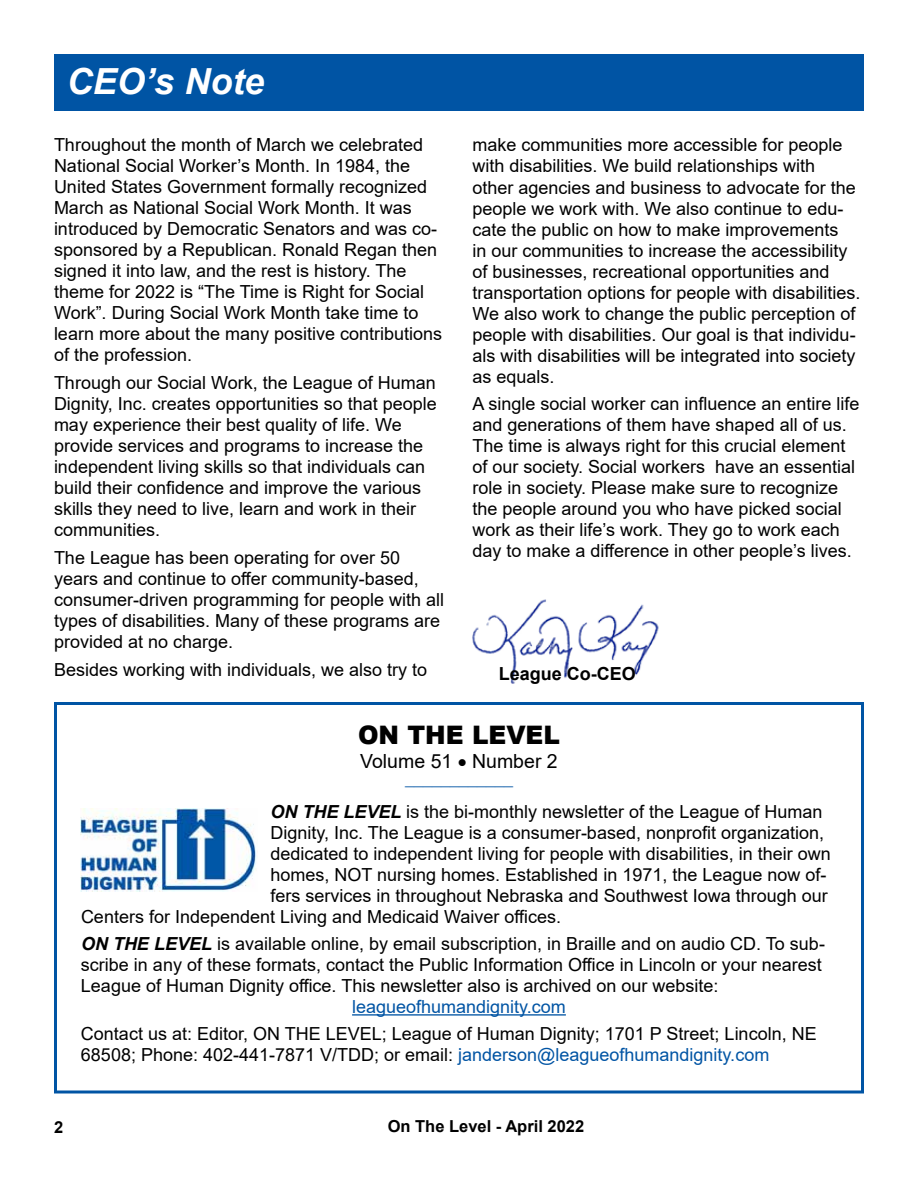
<style>
.page{position:relative;width:918px;height:1188px;background:#fff}
.page>*{position:absolute;margin:0;border:0;box-sizing:border-box;transform-origin:0 0}
.t1{font:italic 700 36px "Arial";color:#fff}
.t2{font:900 25.5px "Arial";color:#000}
.t3{font:19.5px "Arial";color:#000}
.t4{font:18px/21px "Arial";color:#000}
.t5{font:18px "Arial";color:#0054a4}
.t6{font:700 18px "Arial";color:#000}
.t7{font:700 16.5px "Arial";color:#000}
.s1{font-weight:900;color:#0054a4}
.s2{font-weight:700;font-style:italic}
.s3{color:#0054a4}
</style>
<div class="page">
<div style="left:54px;top:54px;width:810px;height:57px;background:#0054a4"></div>
<img style="left:472px;top:599px;width:187px;height:85px">
<div style="left:54px;top:702px;width:810px;height:392px;border:3px solid #0054a4"></div>
<hr style="left:352px;top:1014px;width:214px;height:2px;background:#0054a4">
<img style="left:80px;top:808px;width:177px;height:84px">
<h1 class="t1" style="left:67px;top:57px;width:199px">CEO’s Note</h1>
<p class="t4" style="left:54px;top:134px;width:390px">Throughout the month of March we celebrated National Social Worker’s Month. In 1984, the United States Government formally recognized March as National Social Work Month. It was introduced by Democratic Senators and was co&shy;sponsored by a Republican. Ronald Regan then signed it into law, and the rest is history. The theme for 2022 is “The Time is Right for Social Work”. During Social Work Month take time to learn more about the many positive contributions of the profession.</p>
<p class="t4" style="left:54px;top:372px;width:384px">Through our Social Work, the League of Human Dignity, Inc. creates opportunities so that people may experience their best quality of life. We provide services and programs to increase the independent living skills so that individuals can build their confidence and improve the various skills they need to live, learn and work in their communities.</p>
<p class="t4" style="left:54px;top:547px;width:392px">The League has been operating for over 50 years and continue to offer community-based, consumer-driven programming for people with all types of disabilities. Many of these programs are provided at no charge.</p>
<p class="t4" style="left:54px;top:659px;width:375px">Besides working with individuals, we also try to</p>
<p class="t4" style="left:472px;top:135px;width:390px">make communities more accessible for people with disabilities. We build relationships with other agencies and business to advocate for the people we work with. We also continue to edu&shy;cate the public on how to make improvements<br>in our communities to increase the accessibility of businesses, recreational opportunities and transportation options for people with disabilities.<br>We also work to change the public perception of people with disabilities. Our goal is that individu&shy;als with disabilities will be integrated into society as equals.</p>
<p class="t4" style="left:473px;top:393px;width:389px">A single social worker can influence an entire life and generations of them have shaped all of us.<br>The time is always right for this crucial element of our society. Social workers have an essential role in society. Please make sure to recognize the people around you who have picked social work as their life’s work. They go to work each day to make a difference in other people’s lives.</p>
<p class="t6" style="left:499px;top:661px;width:139px">League Co-CEO</p>
<h2 class="t2" style="left:358px;top:717px;width:203px">ON THE LEVEL</h2>
<p class="t3" style="left:360px;top:748px;width:199px">Volume 51 ● Number 2</p>
<p class="t4" style="left:271px;top:762px;width:553px;line-height:33px;text-indent:134px"><span class="s1">____________<br></span><span class="s2">ON THE LEVEL</span> is the bi-monthly newsletter of the League of Human</p>
<p class="t4" style="left:271px;top:822px;width:555px">Dignity, Inc. The League is a consumer-based, nonprofit organization,</p>
<p class="t4" style="left:271px;top:843px;width:562px">dedicated to independent living for people with disabilities, in their own</p>
<p class="t4" style="left:271px;top:864px;width:558px">homes, NOT nursing homes. Established in 1971, the League now of-</p>
<p class="t4" style="left:271px;top:885px;width:559px">fers services in throughout Nebraska and Southwest Iowa through our</p>
<p class="t4" style="left:81px;top:906px;width:482px">Centers for Independent Living and Medicaid Waiver offices.</p>
<p class="t4" style="left:81px;top:933px;width:746px"><span class="s2">ON THE LEVEL</span> is available online, by email subscription, in Braille and on audio CD. To sub&shy;scribe in any of these formats, contact the Public Information Office in Lincoln or your nearest<br>League of Human Dignity office. This newsletter also is archived on our website:</p>
<p class="t5" style="left:352px;top:994px;width:215px">leagueofhumandignity.com</p>
<p class="t4" style="left:81px;top:1023px;width:737px">Contact us at: Editor, ON THE LEVEL; League of Human Dignity; 1701 P Street; Lincoln, NE<br>68508; Phone: 402-441-7871 V/TDD; or email: <span class="s3">janderson@leagueofhumandignity.com</span></p>
<p class="t7" style="left:54px;top:1115px;width:11px">2</p>
<p class="t7" style="left:388px;top:1114px;width:198px">On The Level - April 2022</p>
</div>
